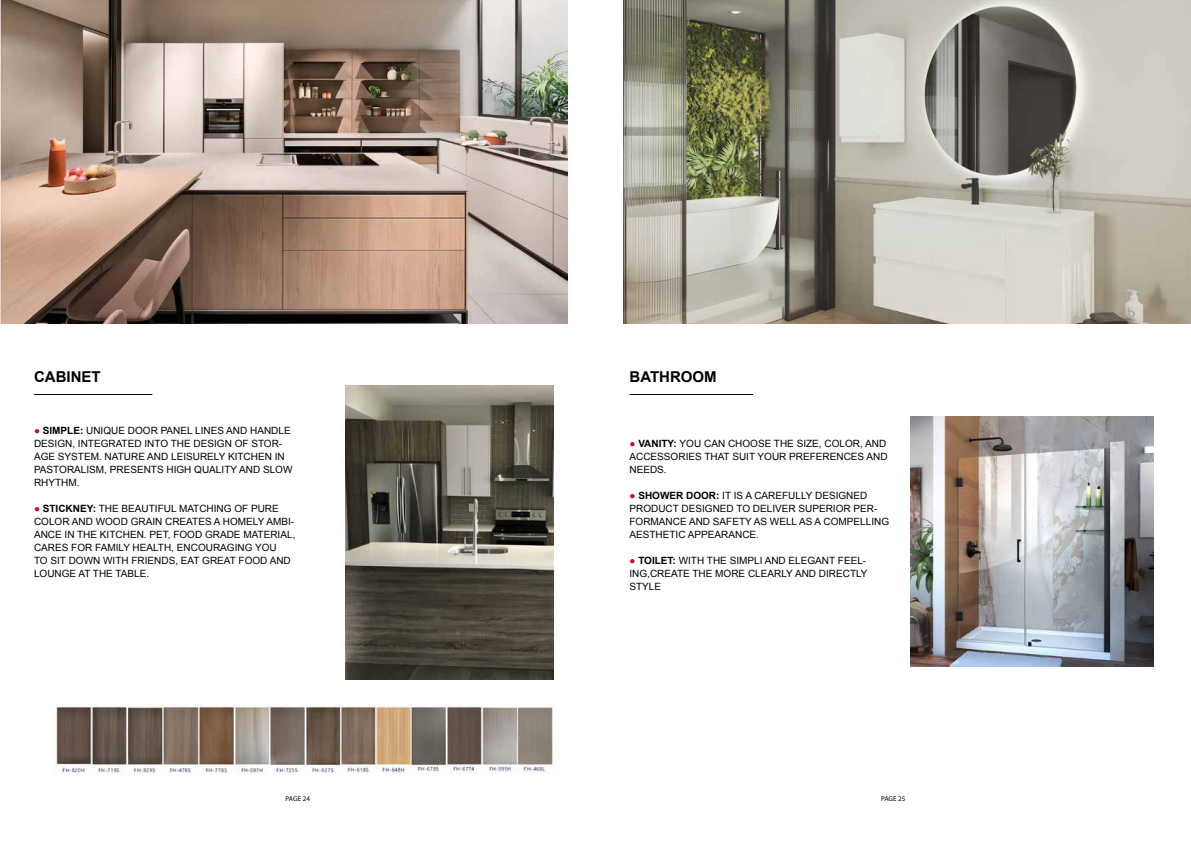
<style>
.page{position:relative;width:1191px;height:842px;background:#fff}
.page>*{position:absolute;margin:0;border:0;box-sizing:border-box;transform-origin:0 0}
.t1{font:700 15px "Arial";color:#000}
.t2{font:10px/13px "Arial";color:#000}
.t3{font:7px "Myriad Pro";color:#000}
.s1{color:#c30d23}
.s2{font-weight:700}
</style>
<div class="page">
<img style="left:345px;top:385px;width:208px;height:294px">
<hr style="left:34px;top:394px;width:118px;height:1px;background:#000">
<img style="left:0;top:0;width:567px;height:323px">
<hr style="left:629px;top:394px;width:124px;height:1px;background:#000">
<img style="left:624px;top:0;width:567px;height:323px">
<img style="left:910px;top:417px;width:243px;height:249px">
<img style="left:54px;top:705px;width:499px;height:69px">
<h1 class="t1" style="left:34px;top:366px;width:68px">CABINET</h1>
<p class="t2" style="left:34px;top:424px;width:260px"><span class="s1">●</span> <span class="s2">SIMPLE:</span> UNIQUE DOOR PANEL LINES AND HANDLE DESIGN, INTEGRATED INTO THE DESIGN OF STOR-AGE SYSTEM. NATURE AND LEISURELY KITCHEN IN PASTORALISM, PRESENTS HIGH QUALITY AND SLOW RHYTHM.</p>
<p class="t2" style="left:34px;top:502px;width:263px"><span class="s1">●</span> <span class="s2">STICKNEY:</span> THE BEAUTIFUL MATCHING OF PURE COLOR AND WOOD GRAIN CREATES A HOMELY AMBI-ANCE IN THE KITCHEN. PET, FOOD GRADE MATERIAL, CARES FOR FAMILY HEALTH, ENCOURAGING YOU<br>TO SIT DOWN WITH FRIENDS, EAT GREAT FOOD AND LOUNGE AT THE TABLE.</p>
<h1 class="t1" style="left:629px;top:366px;width:89px">BATHROOM</h1>
<p class="t2" style="left:629px;top:437px;width:260px"><span class="s1">●</span> <span class="s2">VANITY:</span> YOU CAN CHOOSE THE SIZE, COLOR, AND<br>ACCESSORIES THAT SUIT YOUR PREFERENCES AND<br>NEEDS.</p>
<p class="t2" style="left:629px;top:489px;width:261px"><span class="s1">●</span> <span class="s2">SHOWER DOOR:</span> IT IS A CAREFULLY DESIGNED PRODUCT DESIGNED TO DELIVER SUPERIOR PER-FORMANCE AND SAFETY AS WELL AS A COMPELLING AESTHETIC APPEARANCE.</p>
<p class="t2" style="left:629px;top:554px;width:240px"><span class="s1">●</span> <span class="s2">TOILET:</span> WITH THE SIMPLI AND ELEGANT FEEL-<br>ING,CREATE THE MORE CLEARLY AND DIRECTLY<br>STYLE</p>
<p class="t3" style="left:285px;top:795px;width:26px">PAGE 24</p>
<p class="t3" style="left:881px;top:795px;width:26px">PAGE 25</p>
</div>
